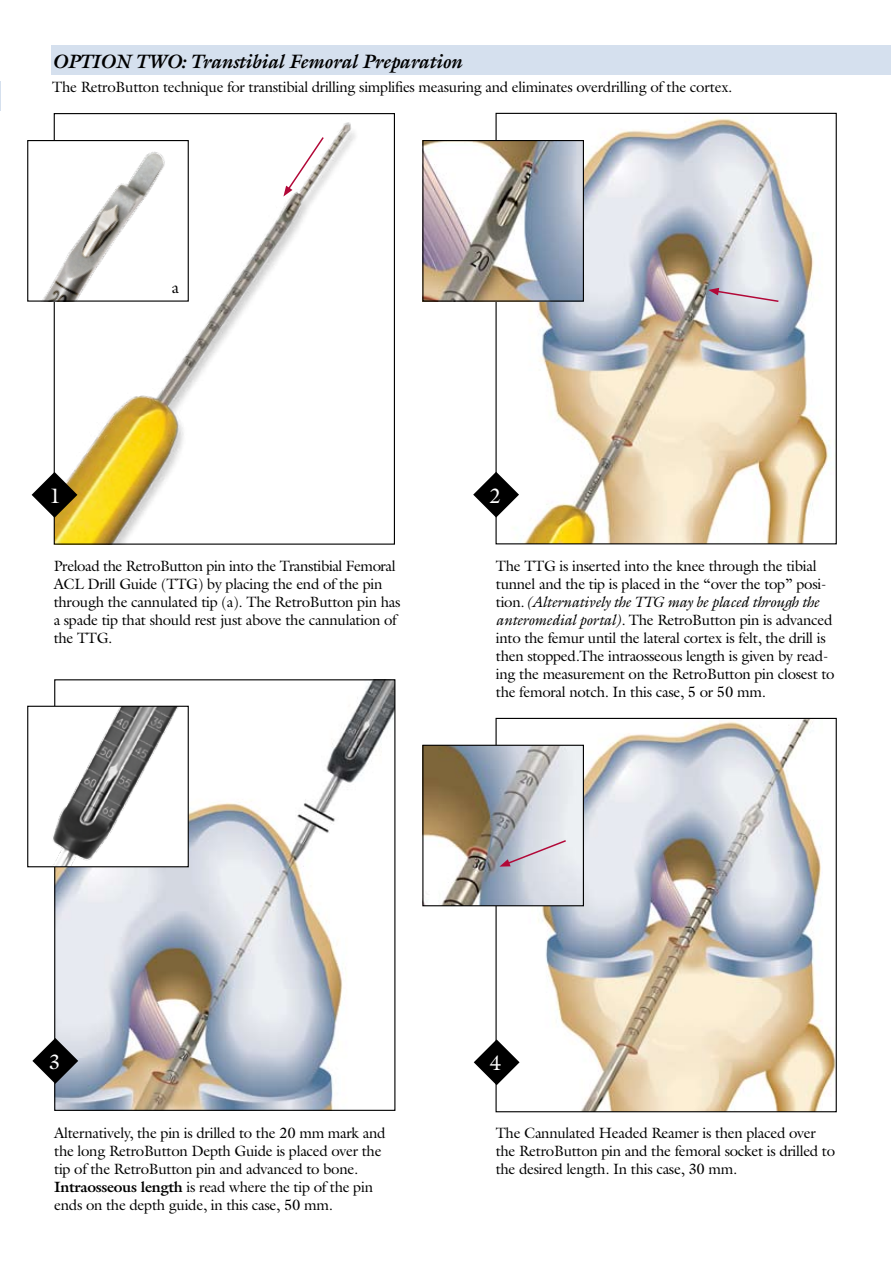
<style>
.page{position:relative;width:891px;height:1269px;background:#fff}
.page>*{position:absolute;margin:0;border:0;box-sizing:border-box;transform-origin:0 0}
.t1{font:21px "Galliard";color:#fff}
.t2{font:italic 700 19.5px "Galliard";letter-spacing:-.02em;color:#000}
.t3{font:16.5px "Galliard";color:#000}
.t4{font:15px/18px "Galliard";letter-spacing:-.02em;color:#000}
.s1{font-style:italic}
.s2{font-weight:700}
</style>
<div class="page">
<hr style="left:0;top:81px;width:1px;height:30px;background:#d5e0ee">
<div style="left:51px;top:45px;width:840px;height:30px;background:#d5e0ee"></div>
<img style="left:524px;top:117px;width:306px;height:425px">
<img style="left:56px;top:122px;width:300px;height:421px">
<img style="left:42px;top:142px;width:145px;height:158px">
<div style="left:27px;top:140px;width:162px;height:162px;border:1px solid #000"></div>
<svg style="left:32px;top:472px;width:45px;height:46px"></svg>
<svg style="left:473px;top:472px;width:46px;height:46px"></svg>
<img style="left:56px;top:681px;width:337px;height:428px">
<img style="left:424px;top:142px;width:158px;height:158px">
<div style="left:422px;top:140px;width:162px;height:162px;border:1px solid #000"></div>
<svg style="left:708px;top:288px;width:72px;height:15px"></svg>
<svg style="left:32px;top:1038px;width:46px;height:46px"></svg>
<img style="left:498px;top:720px;width:337px;height:390px">
<svg style="left:474px;top:1039px;width:46px;height:46px"></svg>
<img style="left:53px;top:708px;width:134px;height:157px">
<div style="left:27px;top:706px;width:162px;height:161px;border:1px solid #000"></div>
<img style="left:424px;top:747px;width:158px;height:157px">
<div style="left:422px;top:745px;width:162px;height:161px;border:1px solid #000"></div>
<svg style="left:499px;top:839px;width:69px;height:28px;background:#c9c3cf"></svg>
<svg style="left:283px;top:135px;width:42px;height:62px"></svg>
<h2 class="t2" style="left:52px;top:49px;width:412px">OPTION TWO: Transtibial Femoral Preparation</h2>
<p class="t4" style="left:52px;top:77px;width:682px">The RetroButton technique for transtibial drilling simplifies measuring and eliminates overdrilling of the cortex.</p>
<p class="t3" style="left:172px;top:277px;width:9px">a</p>
<h1 class="t1" style="left:49px;top:482px;width:13px">1</h1>
<h1 class="t1" style="left:489px;top:482px;width:13px">2</h1>
<p class="t4" style="left:54px;top:557px;width:348px">Preload the RetroButton pin into the Transtibial Femoral ACL Drill Guide (TTG) by placing the end of the pin through the cannulated tip (a). The RetroButton pin has a spade tip that should rest just above the cannulation of the TTG.</p>
<p class="t4" style="left:496px;top:557px;width:340px">The TTG is inserted into the knee through the tibial tunnel and the tip is placed in the “over the top” posi&shy;tion.<span class="s1">(Alternatively the TTG may be placed through the anteromedial portal).</span> The RetroButton pin is advanced into the femur until the lateral cortex is felt, the drill is then stopped.The intraosseous length is given by read&shy;ing the measurement on the RetroButton pin closest to the femoral notch. In this case, 5 or 50 mm.</p>
<h1 class="t1" style="left:49px;top:1049px;width:13px">3</h1>
<h1 class="t1" style="left:490px;top:1050px;width:13px">4</h1>
<p class="t4" style="left:54px;top:1124px;width:333px">Alternatively, the pin is drilled to the 20 mm mark and the long RetroButton Depth Guide is placed over the tip of the RetroButton pin and advanced to bone.<br><span class="s2">Intraosseous length</span> is read where the tip of the pin ends on the depth guide, in this case, 50 mm.</p>
<p class="t4" style="left:496px;top:1124px;width:341px">The Cannulated Headed Reamer is then placed over the RetroButton pin and the femoral socket is drilled to the desired length. In this case, 30 mm.</p>
</div>
